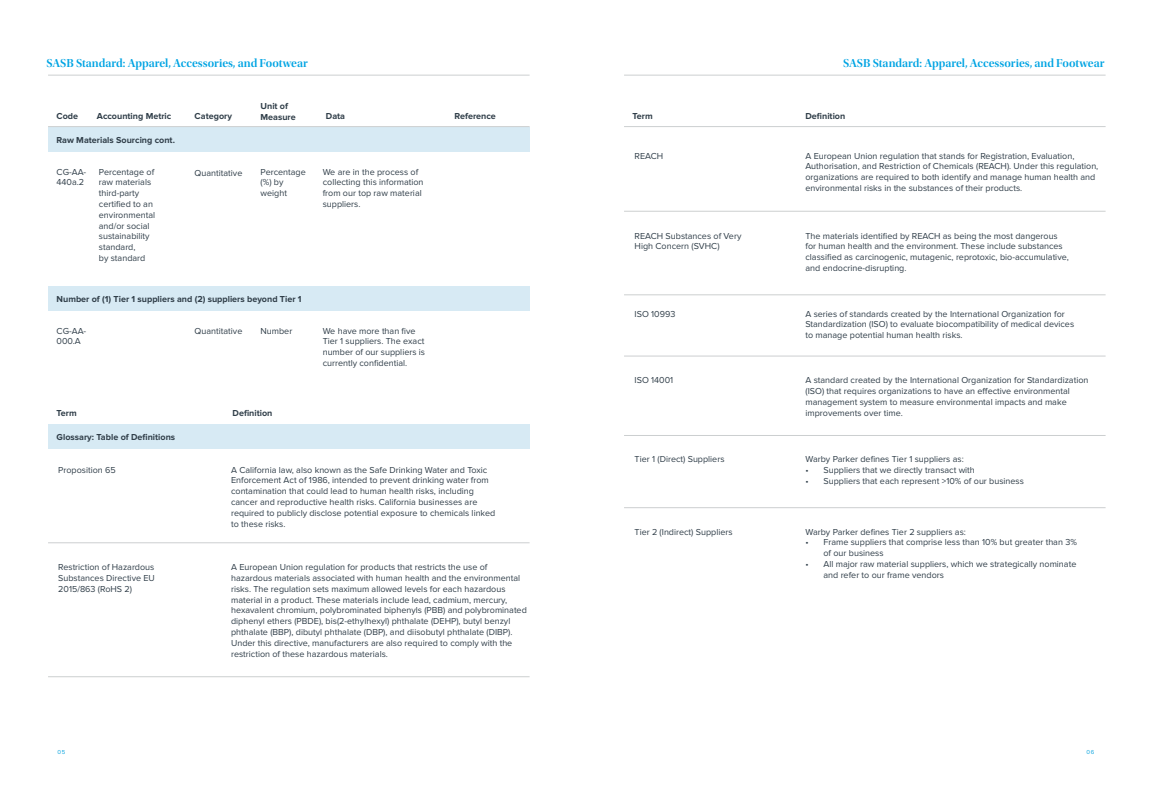
<style>
.page{position:relative;width:1152px;height:792px;background:#fff}
.page>*{position:absolute;margin:0;border:0;box-sizing:border-box;transform-origin:0 0}
.t1{font:12px "Utopia Std Semibold Disp";color:#00a4e3}
.t2{font:9px/10.8px "Proxima Nova";color:#303e49}
.t3{font:700 9px/10.8px "Proxima Nova";color:#303e49}
.t4{font:6px "Proxima Nova";color:#0ea5df}
</style>
<div class="page">
<div style="left:48px;top:286px;width:482px;height:24px;background:#d7eaf4"></div>
<div style="left:48px;top:127px;width:482px;height:25px;background:#d7eaf4"></div>
<hr style="left:48px;top:75px;width:482px;height:1px;background:#cccfd0">
<hr style="left:624px;top:75px;width:482px;height:1px;background:#cccfd0">
<hr style="left:48px;top:126px;width:482px;height:1px;background:#cccfd0">
<hr style="left:624px;top:126px;width:482px;height:1px;background:#cccfd0">
<hr style="left:624px;top:356px;width:482px;height:1px;background:#cccfd0">
<hr style="left:624px;top:295px;width:482px;height:1px;background:#cccfd0">
<hr style="left:624px;top:435px;width:482px;height:1px;background:#cccfd0">
<hr style="left:624px;top:507px;width:482px;height:1px;background:#cccfd0">
<div style="left:48px;top:424px;width:482px;height:25px;background:#d7eaf4"></div>
<hr style="left:48px;top:543px;width:482px;height:1px;background:#cccfd0">
<hr style="left:48px;top:676px;width:482px;height:1px;background:#cccfd0">
<hr style="left:624px;top:211px;width:482px;height:1px;background:#cccfd0">
<h1 class="t1" style="left:46px;top:57px;width:263px">SASB Standard: Apparel, Accessories, and Footwear</h1>
<h1 class="t1" style="left:843px;top:57px;width:263px">SASB Standard: Apparel, Accessories, and Footwear</h1>
<p class="t3" style="left:97px;top:111px;width:76px">Accounting Metric</p>
<p class="t3" style="left:195px;top:111px;width:39px">Category</p>
<p class="t3" style="left:261px;top:101px;width:37px">Unit of<br>Measure</p>
<p class="t3" style="left:326px;top:111px;width:21px">Data</p>
<p class="t3" style="left:455px;top:111px;width:43px">Reference</p>
<p class="t3" style="left:57px;top:111px;width:23px">Code</p>
<p class="t3" style="left:633px;top:111px;width:22px">Term</p>
<p class="t3" style="left:805px;top:111px;width:41px">Definition</p>
<p class="t3" style="left:57px;top:135px;width:120px">Raw Materials Sourcing cont.</p>
<p class="t2" style="left:57px;top:166px;width:31px">CG-AA-<br>440a.2</p>
<p class="t2" style="left:99px;top:166px;width:58px">Percentage of raw materials third‑party certified to an environmental and/or social sustainability standard,<br>by standard</p>
<p class="t2" style="left:195px;top:168px;width:49px">Quantitative</p>
<p class="t2" style="left:261px;top:166px;width:47px">Percentage (%) by weight</p>
<p class="t2" style="left:323px;top:166px;width:102px">We are in the process of collecting this information from our top raw material suppliers.</p>
<p class="t3" style="left:57px;top:293px;width:247px">Number of (1) Tier 1 suppliers and (2) suppliers beyond Tier 1</p>
<p class="t2" style="left:57px;top:325px;width:31px">CG-AA-<br>000.A</p>
<p class="t2" style="left:195px;top:325px;width:49px">Quantitative</p>
<p class="t2" style="left:261px;top:325px;width:33px">Number</p>
<p class="t2" style="left:323px;top:325px;width:104px">We have more than five<br>Tier 1 suppliers. The exact number of our suppliers is currently confidential.</p>
<p class="t3" style="left:57px;top:408px;width:22px">Term</p>
<p class="t3" style="left:233px;top:408px;width:41px">Definition</p>
<p class="t3" style="left:57px;top:432px;width:120px">Glossary: Table of Definitions</p>
<p class="t2" style="left:58px;top:464px;width:59px">Proposition 65</p>
<p class="t2" style="left:58px;top:562px;width:98px;text-align:justify">Restriction of Hazardous Substances Directive EU 2015/863 (RoHS 2)</p>
<p class="t2" style="left:231px;top:464px;width:266px">A California law, also known as the Safe Drinking Water and Toxic Enforcement Act of 1986, intended to prevent drinking water from contamination that could lead to human health risks, including cancer and reproductive health risks. California businesses are required to publicly disclose potential exposure to chemicals linked to these risks.</p>
<p class="t2" style="left:231px;top:562px;width:297px">A European Union regulation for products that restricts the use of hazardous materials associated with human health and the environmental risks. The regulation sets maximum allowed levels for each hazardous material in a product. These materials include lead, cadmium, mercury, hexavalent chromium, polybrominated biphenyls (PBB) and polybrominated diphenyl ethers (PBDE), bis(2-ethylhexyl) phthalate (DEHP), butyl benzyl phthalate (BBP), dibutyl phthalate (DBP), and diisobutyl phthalate (DIBP).<br>Under this directive, manufacturers are also required to comply with the restriction of these hazardous materials.</p>
<p class="t2" style="left:635px;top:150px;width:30px">REACH</p>
<p class="t2" style="left:635px;top:230px;width:108px">REACH Substances of Very<br>High Concern (SVHC)</p>
<p class="t2" style="left:635px;top:308px;width:42px">ISO 10993</p>
<p class="t2" style="left:635px;top:375px;width:40px">ISO 14001</p>
<p class="t2" style="left:635px;top:454px;width:91px">Tier 1 (Direct) Suppliers</p>
<p class="t2" style="left:635px;top:526px;width:100px">Tier 2 (Indirect) Suppliers</p>
<p class="t2" style="left:805px;top:150px;width:294px">A European Union regulation that stands for Registration, Evaluation, Authorisation, and Restriction of Chemicals (REACH). Under this regulation, organizations are required to both identify and manage human health and environmental risks in the substances of their products.</p>
<p class="t2" style="left:805px;top:230px;width:265px">The materials identified by REACH as being the most dangerous for human health and the environment. These include substances classified as carcinogenic, mutagenic, reprotoxic, bio-accumulative, and endocrine-disrupting.</p>
<p class="t2" style="left:805px;top:308px;width:270px">A series of standards created by the International Organization for<br>Standardization (ISO) to evaluate biocompatibility of medical devices to manage potential human health risks.</p>
<p class="t2" style="left:805px;top:375px;width:285px">A standard created by the International Organization for Standardization (ISO) that requires organizations to have an effective environmental management system to measure environmental impacts and make improvements over time.</p>
<p class="t2" style="left:805px;top:454px;width:160px">Warby Parker defines Tier 1 suppliers as:</p>
<p class="t2" style="left:805px;top:465px;width:171px">• Suppliers that we directly transact with</p>
<p class="t2" style="left:805px;top:476px;width:220px">• Suppliers that each represent &gt;10% of our business</p>
<p class="t2" style="left:805px;top:526px;width:162px">Warby Parker defines Tier 2 suppliers as:</p>
<p class="t2" style="left:823px;top:537px;width:255px;text-indent:-18px">• Frame suppliers that comprise less than 10% but greater than 3% of our business</p>
<p class="t2" style="left:823px;top:559px;width:254px;text-indent:-18px">• All major raw material suppliers, which we strategically nominate and refer to our frame vendors</p>
<p class="t4" style="left:58px;top:749px;width:9px">05</p>
<p class="t4" style="left:1087px;top:749px;width:9px">06</p>
</div>
